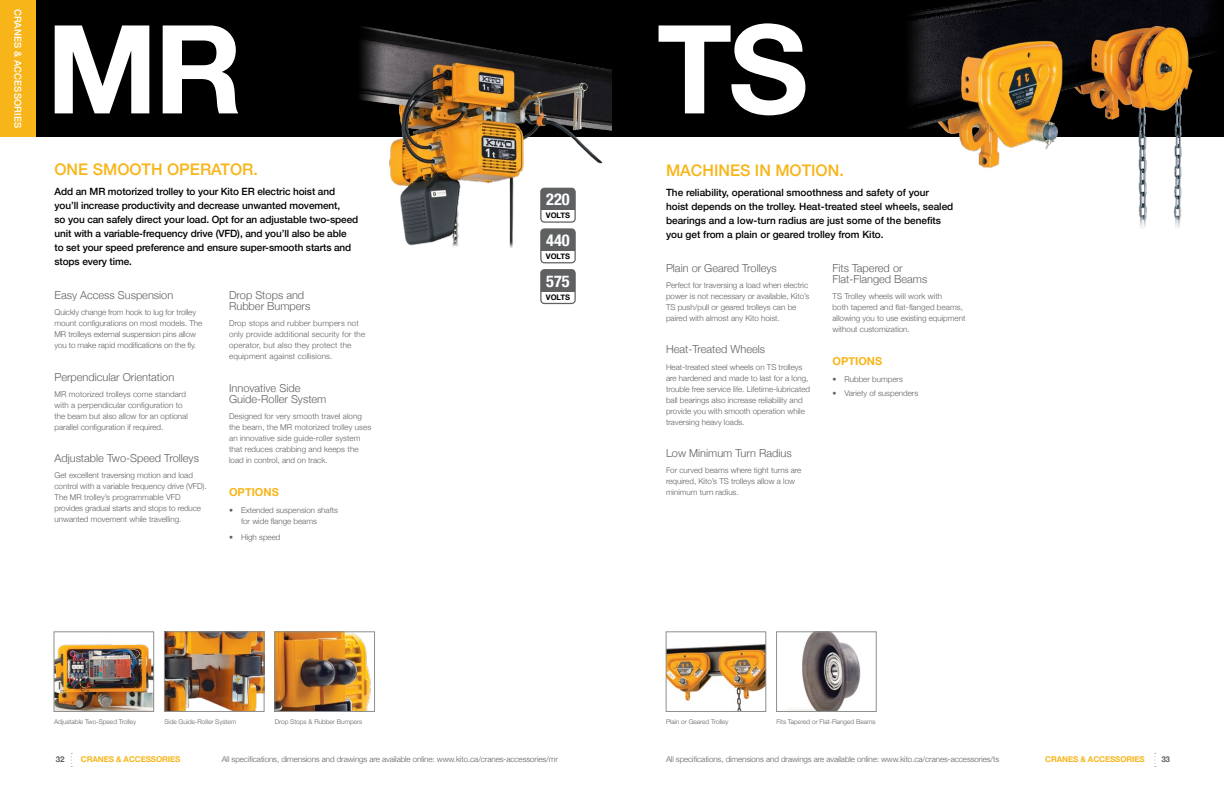
<style>
.page{position:relative;width:1224px;height:792px;background:#fff}
.page>*{position:absolute;margin:0;border:0;box-sizing:border-box;transform-origin:0 0}
.t1{font:700 123.1px "Helvetica Neue";color:#fff}
.t2{font:700 condensed 16.4px "Helvetica Neue";color:#fff}
.t3{font:500 16px "Helvetica Neue";color:#f7b519}
.t4{font:300 11px/11px "Helvetica Neue";color:#5f6062}
.t5{font:700 11px "Helvetica Neue";color:#f7b519}
.t6{font:500 10px/14px "Helvetica Neue";letter-spacing:-.01em;color:#000}
.t7{font:500 9.5px "Helvetica Neue";letter-spacing:.01em;color:#fff}
.t8{font:300 8px/11px "Helvetica Neue";color:#5f6062}
.t9{font:300 8px/11px "Helvetica Neue";letter-spacing:.02em;color:#5f6062}
.t10{font:700 8px "Helvetica Neue";letter-spacing:-.01em;color:#f7b519}
.t11{font:700 8px "Helvetica Neue";color:#5f6062}
.t12{font:700 7.6px "Helvetica Neue";color:#000}
.t13{font:300 6.5px "Helvetica Neue";color:#5f6062}
</style>
<div class="page">
<div style="left:0;top:0;width:1224px;height:137px;background:#000"></div>
<div style="left:0;top:0;width:36px;height:137px;background:#f7b519"></div>
<img style="left:668px;top:644px;width:96px;height:66px">
<div style="left:666px;top:632px;width:100px;height:80px;border:1px solid #8c8e90"></div>
<img style="left:789px;top:634px;width:72px;height:76px">
<div style="left:776px;top:632px;width:100px;height:80px;border:1px solid #8c8e90"></div>
<img style="left:360px;top:26px;width:252px;height:222px">
<img style="left:56px;top:644px;width:96px;height:66px">
<div style="left:54px;top:632px;width:100px;height:80px;border:1px solid #8c8e90"></div>
<img style="left:166px;top:634px;width:96px;height:76px">
<div style="left:164px;top:632px;width:100px;height:80px;border:1px solid #8c8e90"></div>
<img style="left:277px;top:634px;width:94px;height:76px">
<div style="left:275px;top:632px;width:100px;height:80px;border:1px solid #8c8e90"></div>
<img style="left:909px;top:0;width:306px;height:228px">
<div style="left:541px;top:270px;width:34px;height:21px;background:#5f6062"></div>
<div style="left:540px;top:269px;width:36px;height:35px;border:1px solid #5f6062;border-radius:4px"></div>
<div style="left:541px;top:229px;width:34px;height:22px;background:#5f6062"></div>
<div style="left:540px;top:228px;width:36px;height:35px;border:1px solid #5f6062;border-radius:4px"></div>
<div style="left:541px;top:188px;width:34px;height:22px;background:#5f6062"></div>
<div style="left:540px;top:188px;width:36px;height:35px;border:1px solid #5f6062;border-radius:4px"></div>
<p class="t7" style="left:26px;top:9px;width:121px;rotate:90deg">CRANES &amp; ACCESSORIES</p>
<h1 class="t1" style="left:46px;top:-27px;width:198px">MR</h1>
<h1 class="t1" style="left:657px;top:-27px;width:153px">TS</h1>
<h3 class="t3" style="left:55px;top:157px;width:205px">ONE SMOOTH OPERATOR.</h3>
<p class="t6" style="left:55px;top:184px;width:305px">Add an MR motorized trolley to your Kito ER electric hoist and you’ll increase productivity and decrease unwanted movement,<br>so you can safely direct your load. Opt for an adjustable two-speed unit with a variable-frequency drive (VFD), and you’ll also be able<br>to set your speed preference and ensure super-smooth starts and stops every time.</p>
<h3 class="t4" style="left:55px;top:289px;width:120px">Easy Access Suspension</h3>
<p class="t8" style="left:55px;top:306px;width:149px">Quickly change from hook to lug for trolley mount configurations on most models. The MR trolleys external suspension pins allow you to make rapid modifications on the fly.</p>
<h3 class="t4" style="left:55px;top:370px;width:121px">Perpendicular Orientation</h3>
<p class="t8" style="left:55px;top:388px;width:135px">MR motorized trolleys come standard with a perpendicular configuration to the beam but also allow for an optional parallel configuration if required.</p>
<h3 class="t4" style="left:55px;top:451px;width:146px">Adjustable Two-Speed Trolleys</h3>
<p class="t8" style="left:55px;top:469px;width:154px">Get excellent traversing motion and load control with a variable frequency drive (VFD).<br>The MR trolley’s programmable VFD provides gradual starts and stops to reduce unwanted movement while travelling.</p>
<h3 class="t4" style="left:229px;top:289px;width:83px">Drop Stops and<br>Rubber Bumpers</h3>
<p class="t9" style="left:229px;top:317px;width:138px">Drop stops and rubber bumpers not only provide additional security for the operator, but also they protect the equipment against collisions.</p>
<h3 class="t4" style="left:229px;top:381px;width:99px">Innovative Side<br>Guide-Roller System</h3>
<p class="t8" style="left:229px;top:410px;width:144px">Designed for very smooth travel along the beam, the MR motorized trolley uses an innovative side guide-roller system that reduces crabbing and keeps the load in control, and on track.</p>
<h3 class="t5" style="left:229px;top:483px;width:51px">OPTIONS</h3>
<p class="t8" style="left:241px;top:504px;width:98px;text-indent:-12px">• Extended suspension shafts for wide flange beams</p>
<p class="t8" style="left:229px;top:531px;width:53px">• High speed</p>
<h2 class="t2" style="left:546px;top:186px;width:25px">220</h2>
<p class="t12" style="left:546px;top:210px;width:26px">VOLTS</p>
<h2 class="t2" style="left:546px;top:227px;width:25px">440</h2>
<p class="t12" style="left:546px;top:250px;width:26px">VOLTS</p>
<h2 class="t2" style="left:546px;top:267px;width:25px">575</h2>
<p class="t12" style="left:546px;top:291px;width:26px">VOLTS</p>
<h3 class="t3" style="left:666px;top:157px;width:179px">MACHINES IN MOTION.</h3>
<p class="t6" style="left:666px;top:184px;width:289px">The reliability, operational smoothness and safety of your hoist depends on the trolley. Heat-treated steel wheels, sealed bearings and a low-turn radius are just some of the benefits you get from a plain or geared trolley from Kito.</p>
<h3 class="t4" style="left:666px;top:262px;width:112px">Plain or Geared Trolleys</h3>
<p class="t8" style="left:666px;top:279px;width:145px">Perfect for traversing a load when electric power is not necessary or available, Kito’s TS push/pull or geared trolleys can be paired with almost any Kito hoist.</p>
<h3 class="t4" style="left:666px;top:343px;width:101px">Heat-Treated Wheels</h3>
<p class="t8" style="left:666px;top:361px;width:146px">Heat-treated steel wheels on TS trolleys are hardened and made to last for a long, trouble free service life. Lifetime-lubricated ball bearings also increase reliability and provide you with smooth operation while traversing heavy loads.</p>
<h3 class="t4" style="left:666px;top:446px;width:127px">Low Minimum Turn Radius</h3>
<p class="t8" style="left:666px;top:464px;width:137px">For curved beams where tight turns are required, Kito’s TS trolleys allow a low minimum turn radius.</p>
<h3 class="t4" style="left:832px;top:262px;width:96px">Fits Tapered or<br>Flat-Flanged Beams</h3>
<p class="t8" style="left:832px;top:290px;width:134px">TS Trolley wheels will work with<br>both tapered and flat-flanged beams, allowing you to use existing equipment without customization.</p>
<h3 class="t5" style="left:832px;top:353px;width:51px">OPTIONS</h3>
<p class="t8" style="left:832px;top:374px;width:72px">• Rubber bumpers</p>
<p class="t8" style="left:832px;top:387px;width:87px">• Variety of suspenders</p>
<p class="t13" style="left:54px;top:717px;width:84px">Adjustable Two-Speed Trolley</p>
<p class="t13" style="left:164px;top:717px;width:73px">Side Guide-Roller System</p>
<p class="t13" style="left:275px;top:717px;width:89px">Drop Stops &amp; Rubber Bumpers</p>
<p class="t13" style="left:666px;top:717px;width:64px">Plain or Geared Trolley</p>
<p class="t13" style="left:776px;top:717px;width:101px">Fits Tapered or Flat-Flanged Beams</p>
<p class="t11" style="left:56px;top:753px;width:10px">32</p>
<p class="t8" style="left:222px;top:753px;width:338px">All specifications, dimensions and drawings are available online: www.kito.ca/cranes-accessories/mr</p>
<p class="t8" style="left:666px;top:753px;width:335px">All specifications, dimensions and drawings are available online: www.kito.ca/cranes-accessories/ts</p>
<p class="t11" style="left:1161px;top:753px;width:10px">33</p>
<p class="t10" style="left:81px;top:753px;width:101px">CRANES &amp; ACCESSORIES</p>
<p class="t10" style="left:1045px;top:753px;width:101px">CRANES &amp; ACCESSORIES</p>
</div>
